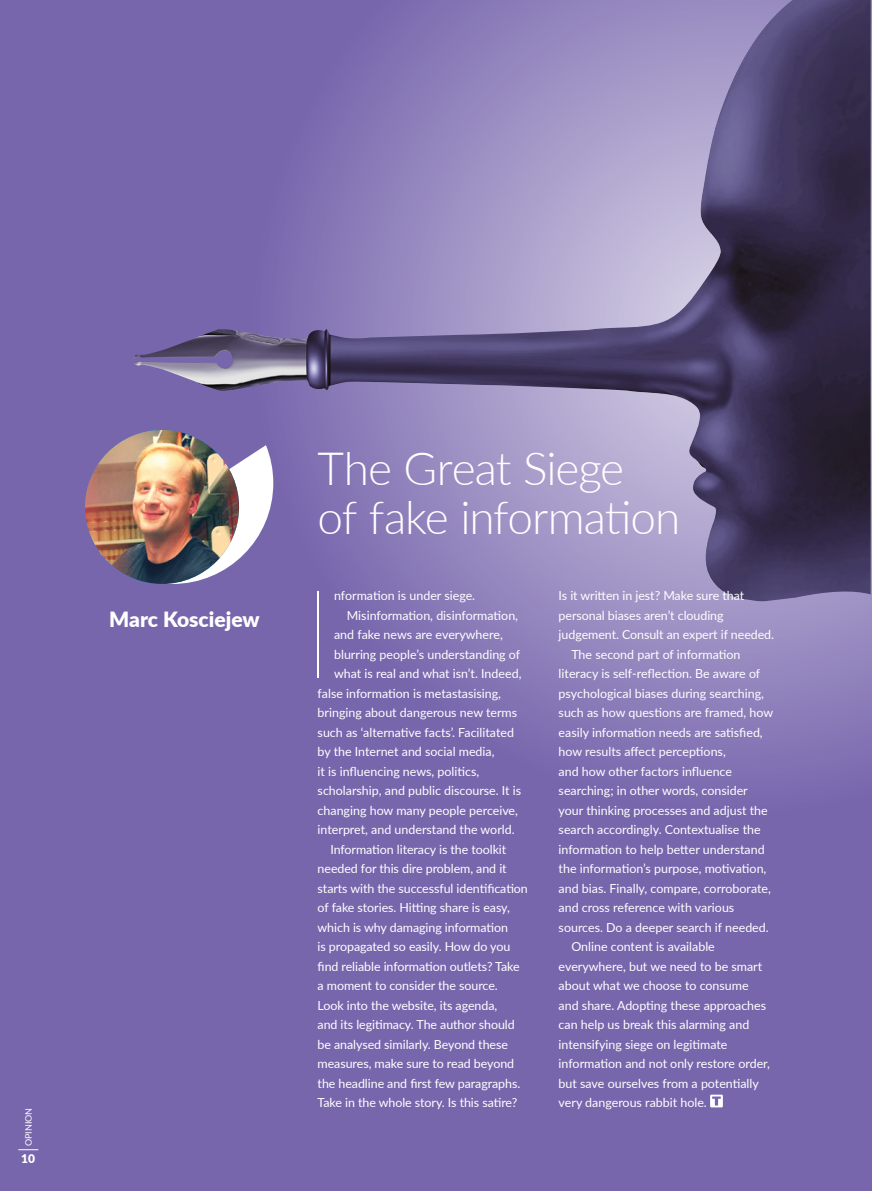
<style>
.page{position:relative;width:872px;height:1191px;background:#7866ad}
.page>*{position:absolute;margin:0;border:0;box-sizing:border-box;transform-origin:0 0}
.t1{font:100 123.9px "Lato";color:#fff}
.t2{font:300 45.9px/49.2px "Lato";letter-spacing:-.025em;color:#fff}
.t3{font:900 21px "Lato";color:#fff}
.t4{font:12.45px "Lato";color:#fff}
.t5{font:900 12px "Lato";color:#fff}
.t6{font:9px "Lato";color:#fff}
</style>
<div class="page">
<svg style="left:389px;top:0;width:483px;height:770px"></svg>
<img style="left:134px;top:0;width:658px;height:599px">
<svg style="left:18px;top:1149px;width:20px;height:1px"></svg>
<svg style="left:100px;top:445px;width:173px;height:139px"></svg>
<img style="left:85px;top:430px;width:154px;height:154px;border-radius:77px">
<svg style="left:710px;top:1094px;width:13px;height:13px"></svg>
<p class="t6" style="left:22px;top:1146px;width:38px;rotate:-90deg">Opinion</p>
<p class="t5" style="left:21px;top:1149px;width:15px">10</p>
<h3 class="t3" style="left:109px;top:604px;width:152px">Marc Kosciejew</h3>
<h2 class="t2" style="left:317px;top:442px;width:364px">The Great Siege<br>of fake information</h2>
<h1 class="t1" style="left:303px;top:550px;width:32px">I</h1>
<p class="t4" style="left:334px;top:587px;width:143px">nformation is under siege.</p>
<p class="t4" style="left:347px;top:606px;width:173px">Misinformation, disinformation,</p>
<p class="t4" style="left:334px;top:626px;width:170px">and fake news are everywhere,</p>
<p class="t4" style="left:334px;top:645px;width:188px">blurring people’s understanding of</p>
<p class="t4" style="left:334px;top:665px;width:189px">what is real and what isn’t. Indeed,</p>
<p class="t4" style="left:317px;top:684px;width:185px">false information is metastasising,</p>
<p class="t4" style="left:317px;top:704px;width:201px">bringing about dangerous new terms</p>
<p class="t4" style="left:317px;top:723px;width:198px">such as ‘alternative facts’. Facilitated</p>
<p class="t4" style="left:317px;top:743px;width:178px">by the Internet and social media,</p>
<p class="t4" style="left:317px;top:762px;width:163px">it is influencing news, politics,</p>
<p class="t4" style="left:317px;top:782px;width:205px">scholarship, and public discourse. It is</p>
<p class="t4" style="left:317px;top:801px;width:202px">changing how many people perceive,</p>
<p class="t4" style="left:317px;top:821px;width:199px">interpret, and understand the world.</p>
<p class="t4" style="left:330px;top:840px;width:177px">Information literacy is the toolkit</p>
<p class="t4" style="left:317px;top:860px;width:191px">needed for this dire problem, and it</p>
<p class="t4" style="left:317px;top:879px;width:212px">starts with the successful identification</p>
<p class="t4" style="left:317px;top:899px;width:194px">of fake stories. Hitting share is easy,</p>
<p class="t4" style="left:317px;top:918px;width:192px">which is why damaging information</p>
<p class="t4" style="left:317px;top:938px;width:194px">is propagated so easily. How do you</p>
<p class="t4" style="left:317px;top:957px;width:204px">find reliable information outlets? Take</p>
<p class="t4" style="left:317px;top:977px;width:182px">a moment to consider the source.</p>
<p class="t4" style="left:317px;top:996px;width:181px">Look into the website, its agenda,</p>
<p class="t4" style="left:317px;top:1015px;width:199px">and its legitimacy. The author should</p>
<p class="t4" style="left:317px;top:1035px;width:192px">be analysed similarly. Beyond these</p>
<p class="t4" style="left:317px;top:1054px;width:198px">measures, make sure to read beyond</p>
<p class="t4" style="left:317px;top:1074px;width:204px">the headline and first few paragraphs.</p>
<p class="t4" style="left:317px;top:1093px;width:201px">Take in the whole story. Is this satire?</p>
<p class="t4" style="left:558px;top:586px;width:187px">Is it written in jest? Make sure that</p>
<p class="t4" style="left:558px;top:606px;width:166px">personal biases aren’t clouding</p>
<p class="t4" style="left:558px;top:625px;width:217px">judgement. Consult an expert if needed.</p>
<p class="t4" style="left:571px;top:645px;width:171px">The second part of information</p>
<p class="t4" style="left:558px;top:664px;width:203px">literacy is self-reflection. Be aware of</p>
<p class="t4" style="left:558px;top:684px;width:207px">psychological biases during searching,</p>
<p class="t4" style="left:558px;top:703px;width:216px">such as how questions are framed, how</p>
<p class="t4" style="left:558px;top:723px;width:206px">easily information needs are satisfied,</p>
<p class="t4" style="left:558px;top:742px;width:169px">how results affect perceptions,</p>
<p class="t4" style="left:558px;top:762px;width:175px">and how other factors influence</p>
<p class="t4" style="left:558px;top:781px;width:191px">searching; in other words, consider</p>
<p class="t4" style="left:558px;top:801px;width:210px">your thinking processes and adjust the</p>
<p class="t4" style="left:558px;top:820px;width:204px">search accordingly. Contextualise the</p>
<p class="t4" style="left:558px;top:840px;width:207px">information to help better understand</p>
<p class="t4" style="left:558px;top:859px;width:209px">the information’s purpose, motivation,</p>
<p class="t4" style="left:558px;top:879px;width:214px">and bias. Finally, compare, corroborate,</p>
<p class="t4" style="left:558px;top:898px;width:177px">and cross reference with various</p>
<p class="t4" style="left:558px;top:918px;width:212px">sources. Do a deeper search if needed.</p>
<p class="t4" style="left:571px;top:937px;width:145px">Online content is available</p>
<p class="t4" style="left:558px;top:957px;width:205px">everywhere, but we need to be smart</p>
<p class="t4" style="left:558px;top:976px;width:192px">about what we choose to consume</p>
<p class="t4" style="left:558px;top:996px;width:209px">and share. Adopting these approaches</p>
<p class="t4" style="left:558px;top:1015px;width:192px">can help us break this alarming and</p>
<p class="t4" style="left:558px;top:1035px;width:170px">intensifying siege on legitimate</p>
<p class="t4" style="left:558px;top:1054px;width:213px">information and not only restore order,</p>
<p class="t4" style="left:558px;top:1074px;width:202px">but save ourselves from a potentially</p>
<p class="t4" style="left:558px;top:1093px;width:150px">very dangerous rabbit hole.</p>
</div>
